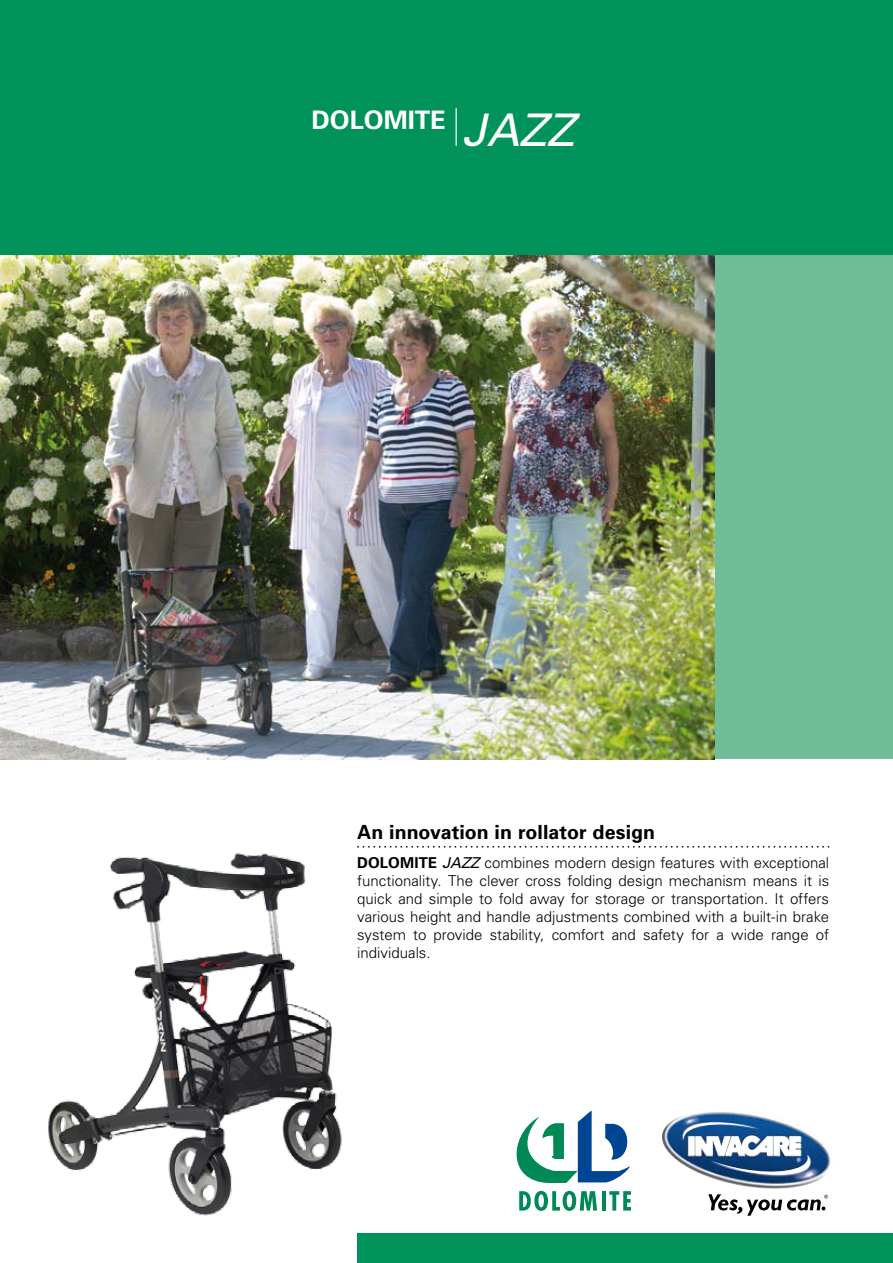
<style>
.page{position:relative;width:893px;height:1263px;background:#fff}
.page>*{position:absolute;margin:0;border:0;box-sizing:border-box;transform-origin:0 0}
.t1{font:700 25.5px "Univers";color:#fff}
.t2{font:700 19.5px "Univers";letter-spacing:.005em;color:#000}
.t3{font:300 15px/18px "Univers";color:#000;text-align:justify}
.t4{font:700 15px "Univers";color:#000}
.s1{font-weight:400;font-style:italic;font-size:45px}
.s2{font-weight:400;font-style:italic}
</style>
<div class="page">
<div style="left:357px;top:1233px;width:536px;height:30px;background:#00925b"></div>
<img style="left:662px;top:1112px;width:169px;height:77px">
<img style="left:683px;top:1119px;width:127px;height:59px">
<svg style="left:708px;top:1194px;width:120px;height:22px"></svg>
<div style="left:0;top:0;width:893px;height:255px;background:#00925b"></div>
<hr style="left:456px;top:108px;width:1px;height:38px;background:#fff">
<svg style="left:516px;top:1112px;width:114px;height:71px"></svg>
<svg style="left:519px;top:1190px;width:78px;height:21px"></svg>
<hr style="left:602px;top:1191px;width:3px;height:19px;background:#085">
<svg style="left:609px;top:1191px;width:22px;height:19px"></svg>
<div style="left:714px;top:255px;width:179px;height:504px;background:#6fbd99"></div>
<img style="left:0;top:255px;width:714px;height:504px">
<svg style="left:357px;top:846px;width:472px;height:1px"></svg>
<img style="left:48px;top:852px;width:294px;height:364px">
<h1 class="t1" style="left:311px;top:103px;width:264px">Dolomite <span class="s1">JAZZ</span></h1>
<h2 class="t2" style="left:357px;top:819px;width:299px">An innovation in rollator design</h2>
<p class="t4" style="left:357px;top:853px;width:22px">DOLOMITE</p>
<p class="t3" style="left:357px;top:853px;width:474px;text-indent:85px"><span class="s2">JAZZ</span> combines modern design features with exceptional functionality. The clever cross folding design mechanism means it is quick and simple to fold away for storage or transportation. It offers various height and handle adjustments combined with a built-in brake system to provide stability, comfort and safety for a wide range of individuals.</p>
</div>
